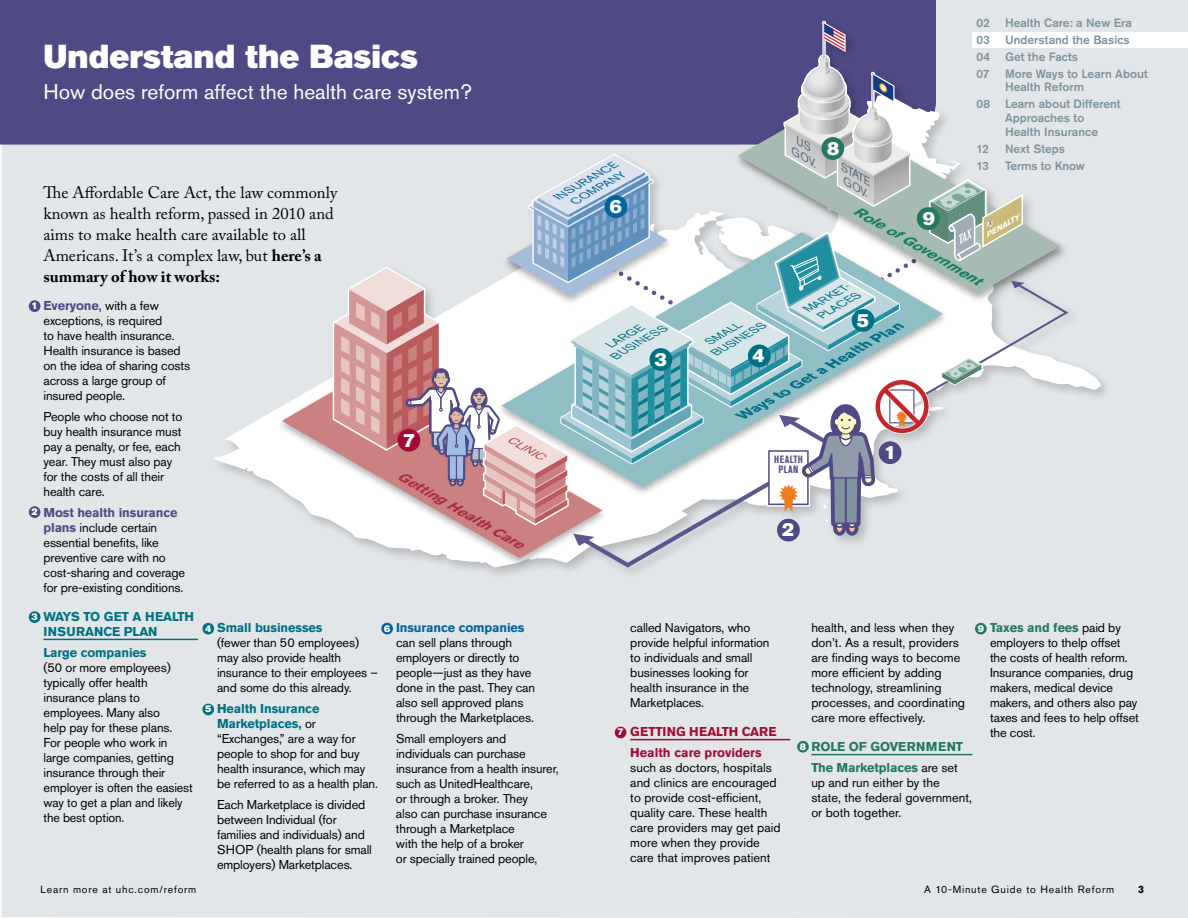
<style>
.page{position:relative;width:1188px;height:918px;background:#fff}
.page>*{position:absolute;margin:0;border:0;box-sizing:border-box;transform-origin:0 0}
.t1{font:33px "Akzidenz Grotesk Std Super";color:#fff}
.t2{font:21px "Akzidenz Grotesk Std";color:#fff}
.t3{font:18.75px "Akzidenz Grotesk Std Super";color:#fff}
.t4{font:16.5px/21px "Adobe Caslon Pro";color:#000}
.t5{font:italic 700 13.05px "Akzidenz Grotesk BE";color:#007083;scale:1.15 1}
.t6{font:italic 700 13.05px "Akzidenz Grotesk BE";color:#aa2d41;scale:1.15 1}
.t7{font:italic 700 13.05px "Akzidenz Grotesk BE";color:#157c65;scale:1.15 1}
.t8{font:12.75px/15px "Akzidenz Grotesk Std";letter-spacing:-.01em;color:#000}
.t9{font:700 12.75px/15px "Akzidenz Grotesk Std";letter-spacing:-.01em;color:#007083}
.t10{font:700 12.75px/21px "Akzidenz Grotesk Std";letter-spacing:-.01em;color:#247763}
.t11{font:700 12.75px/21px "Akzidenz Grotesk Std";color:#a30b35}
.t12{font:700 12.75px "Akzidenz Grotesk Std";letter-spacing:-.01em;color:#00649d}
.t13{font:500 12px/16.8px "Akzidenz Grotesk Std";color:#7e929f}
.t14{font:10.5px "Akzidenz Grotesk Std";letter-spacing:.075em;color:#000}
.t15{font:700 condensed 10.5px/10.5px "Akzidenz Grotesk BE";letter-spacing:.045em;color:#4f4a85;text-align:center}
.t16{font:700 10.5px "Akzidenz Grotesk Std";color:#000}
.t17{font:italic 10.35px/12.5px "Akzidenz Grotesk BE";color:#007083;scale:1.15 1}
.t18{font:italic 10.35px/12.5px "Akzidenz Grotesk BE";color:#00649d;text-align:right;scale:1.15 1}
.t19{font:italic 10.35px/11.1px "Akzidenz Grotesk BE";color:#556778;scale:1.15 1}
.t20{font:italic 10.35px "Akzidenz Grotesk BE";color:#b2454e;scale:1.15 1}
.t21{font:9.6px "Akzidenz Grotesk Std Super";color:#fff}
.t22{font:italic 700 7.2px "Akzidenz Grotesk BE";color:#fff;scale:1.15 1}
.s1{font-weight:700}
.s2{font-weight:700;color:#4f4a85}
.s3{font-weight:700;color:#007083}
.s4{font-weight:700;color:#247763}
.s5{font-weight:400;color:#000}
</style>
<div class="page">
<div style="left:1px;top:0;width:1187px;height:918px;background:#e3e6e9"></div>
<div style="left:0;top:0;width:331px;height:145px;background:#4f4a85"></div>
<div style="left:972px;top:32px;width:216px;height:16px;background:#fff"></div>
<hr style="left:44px;top:639px;width:154px;height:1px;background:#007083">
<hr style="left:811px;top:754px;width:161px;height:1px;background:#247763">
<hr style="left:630px;top:739px;width:160px;height:1px;background:#a30b35">
<div style="left:29px;top:300px;width:12px;height:12px;background:#4f4a85;border-radius:50%"></div>
<div style="left:29px;top:506px;width:12px;height:12px;background:#4f4a85;border-radius:50%"></div>
<div style="left:29px;top:611px;width:12px;height:12px;background:#007083;border-radius:50%"></div>
<div style="left:202px;top:623px;width:12px;height:12px;background:#007083;border-radius:50%"></div>
<div style="left:202px;top:704px;width:12px;height:11px;background:#007083;border-radius:50%"></div>
<div style="left:381px;top:623px;width:12px;height:11px;background:#00649d;border-radius:50%"></div>
<div style="left:615px;top:727px;width:11px;height:11px;background:#a30b35;border-radius:50%"></div>
<div style="left:797px;top:741px;width:12px;height:12px;background:#247763;border-radius:50%"></div>
<div style="left:975px;top:623px;width:12px;height:12px;background:#247763;border-radius:50%"></div>
<div style="left:209px;top:18px;width:903px;height:562px;background:#000;opacity:.2"></div>
<svg style="left:213px;top:95px;width:889px;height:473px;background:#d5d7df"></svg>
<img style="left:273px;top:367px;width:339px;height:204px">
<svg style="left:282px;top:373px;width:49px;height:185px"></svg>
<svg style="left:331px;top:0;width:740px;height:570px"></svg>
<p class="t13" style="left:1005px;top:14px;width:145px">Health Care: a New Era<br>Understand the Basics<br>Get the Facts<br>More Ways to Learn About</p>
<p class="t13" style="left:1005px;top:79px;width:117px">Health Reform<br>Learn about Different</p>
<p class="t13" style="left:1005px;top:111px;width:95px;line-height:13.8px">Approaches to<br>Health Insurance</p>
<p class="t13" style="left:1005px;top:140px;width:81px">Next Steps<br>Terms to Know</p>
<p class="t13" style="left:976px;top:14px;width:15px;text-align:justify">02<br>03<br>04<br>07</p>
<p class="t13" style="left:976px;top:96px;width:15px">08</p>
<p class="t13" style="left:976px;top:140px;width:14px">12<br>13</p>
<h1 class="t1" style="left:44px;top:38px;width:376px">Understand the Basics</h1>
<h2 class="t2" style="left:44px;top:80px;width:430px">How does reform affect the health care system?</h2>
<p class="t19" style="left:801px;top:136px;width:26px;rotate:30deg">US<br>GOV.</p>
<h3 class="t3" style="left:827px;top:137px;width:14px">8</h3>
<p class="t19" style="left:854px;top:166px;width:26px;text-indent:-9px;rotate:30deg">STATE<br>GOV.</p>
<p class="t18" style="left:554px;top:192px;width:64px;rotate:-30deg">INSURANCE<br>COMPANY</p>
<p class="t4" style="left:44px;top:181px;width:295px">The Affordable Care Act, the law commonly known as health reform, passed in 2010 and aims to make health care available to all Americans. It’s a complex law, but <span class="s1">here’s a summary of how it works:</span></p>
<h3 class="t3" style="left:610px;top:195px;width:14px">6</h3>
<p class="t7" style="left:858px;top:203px;width:127px;rotate:30deg">Role of Government</p>
<h3 class="t3" style="left:923px;top:207px;width:14px">9</h3>
<p class="t22" style="left:984px;top:232px;width:35px;rotate:-30deg">PENALTY</p>
<p class="t17" style="left:812px;top:299px;width:42px;text-indent:-9px;rotate:-30deg">MARKET-<br>PLACES</p>
<p class="t8" style="left:44px;top:298px;width:148px"><span class="s2">Everyone</span>, with a few exceptions, is required<br>to have health insurance.<br>Health insurance is based on the idea of sharing costs across a large group of insured people.</p>
<p class="t8" style="left:44px;top:409px;width:140px">People who choose not to buy health insurance must pay a penalty, or fee, each year. They must also pay for the costs of all their health care.</p>
<p class="t8" style="left:44px;top:505px;width:143px"><span class="s2">Most health insurance plans</span> include certain essential benefits, like preventive care with no cost-sharing and coverage for pre-existing conditions.</p>
<p class="t9" style="left:44px;top:609px;width:152px">WAYS TO GET A HEALTH<br>INSURANCE PLAN</p>
<p class="t9" style="left:44px;top:645px;width:105px">Large companies</p>
<p class="t8" style="left:43px;top:660px;width:151px">(50 or more employees) typically offer health insurance plans to employees. Many also<br>help pay for these plans.<br>For people who work in large companies, getting insurance through their employer is often the easiest way to get a plan and likely the best option.</p>
<p class="t21" style="left:32px;top:300px;width:8px">1</p>
<h3 class="t3" style="left:857px;top:310px;width:14px">5</h3>
<p class="t17" style="left:705px;top:337px;width:53px;rotate:-30deg">SMALL<br>BUSINESS</p>
<p class="t5" style="left:737px;top:410px;width:165px;rotate:-30deg">Ways to Get a Health Plan</p>
<p class="t17" style="left:605px;top:341px;width:55px;rotate:-30deg">LARGE<br>BUSINESS</p>
<h3 class="t3" style="left:655px;top:349px;width:14px">3</h3>
<h3 class="t3" style="left:752px;top:344px;width:14px">4</h3>
<h3 class="t3" style="left:403px;top:430px;width:14px">7</h3>
<p class="t20" style="left:511px;top:432px;width:36px;rotate:30deg">CLINIC</p>
<p class="t6" style="left:402px;top:468px;width:125px;rotate:30deg">Getting Health Care</p>
<h3 class="t3" style="left:884px;top:441px;width:14px">1</h3>
<p class="t15" style="left:774px;top:454px;width:30px">HEALTH<br>PLAN</p>
<p class="t21" style="left:32px;top:506px;width:8px">2</p>
<h3 class="t3" style="left:782px;top:518px;width:14px">2</h3>
<p class="t21" style="left:32px;top:611px;width:8px">3</p>
<p class="t9" style="left:217px;top:620px;width:107px">Small businesses</p>
<p class="t8" style="left:217px;top:635px;width:162px">(fewer than 50 employees) may also provide health insurance to their employees – and some do this already.</p>
<p class="t8" style="left:217px;top:701px;width:163px"><span class="s3">Health Insurance<br>Marketplaces,</span> or “Exchanges,” are a way for people to shop for and buy health insurance, which may be referred to as a health plan.</p>
<p class="t8" style="left:217px;top:797px;width:156px">Each Marketplace is divided between Individual (for families and individuals) and<br>SHOP (health plans for small employers) Marketplaces.</p>
<p class="t8" style="left:990px;top:620px;width:150px"><span class="s4">Taxes and fees</span> paid by employers to thelp offset the costs of health reform.<br>Insurance companies, drug makers, medical device makers, and others also pay taxes and fees to help offset the cost.</p>
<p class="t12" style="left:396px;top:621px;width:130px">Insurance companies</p>
<p class="t8" style="left:396px;top:635px;width:141px">can sell plans through employers or directly to people—just as they have done in the past. They can also sell approved plans through the Marketplaces.</p>
<p class="t8" style="left:396px;top:731px;width:164px">Small employers and individuals can purchase insurance from a health insurer, such as UnitedHealthcare,<br>or through a broker. They<br>also can purchase insurance through a Marketplace<br>with the help of a broker<br>or specially trained people,</p>
<p class="t8" style="left:630px;top:620px;width:141px">called Navigators, who provide helpful information to individuals and small businesses looking for health insurance in the<br>Marketplaces.</p>
<p class="t11" style="left:630px;top:721px;width:148px">GETTING HEALTH CARE<br>Health care providers</p>
<p class="t8" style="left:630px;top:760px;width:152px">such as doctors, hospitals and clinics are encouraged to provide cost-efficient, quality care. These health care providers may get paid more when they provide care that improves patient</p>
<p class="t8" style="left:811px;top:620px;width:155px">health, and less when they don’t. As a result, providers are finding ways to become more efficient by adding technology, streamlining processes, and coordinating care more effectively.</p>
<p class="t10" style="left:811px;top:736px;width:153px">ROLE OF GOVERNMENT<br>The Marketplaces <span class="s5">are set</span></p>
<p class="t8" style="left:811px;top:775px;width:162px">up and run either by the state, the federal government, or both together.</p>
<p class="t21" style="left:384px;top:623px;width:8px">6</p>
<p class="t21" style="left:978px;top:623px;width:8px">9</p>
<p class="t21" style="left:205px;top:623px;width:8px">4</p>
<p class="t21" style="left:205px;top:703px;width:8px">5</p>
<p class="t21" style="left:617px;top:726px;width:8px">7</p>
<p class="t21" style="left:800px;top:741px;width:8px">8</p>
<p class="t14" style="left:40px;top:884px;width:157px">Learn more at uhc.com/reform</p>
<p class="t14" style="left:924px;top:884px;width:192px">A 10-Minute Guide to Health Reform</p>
<p class="t16" style="left:1138px;top:884px;width:7px">3</p>
</div>
